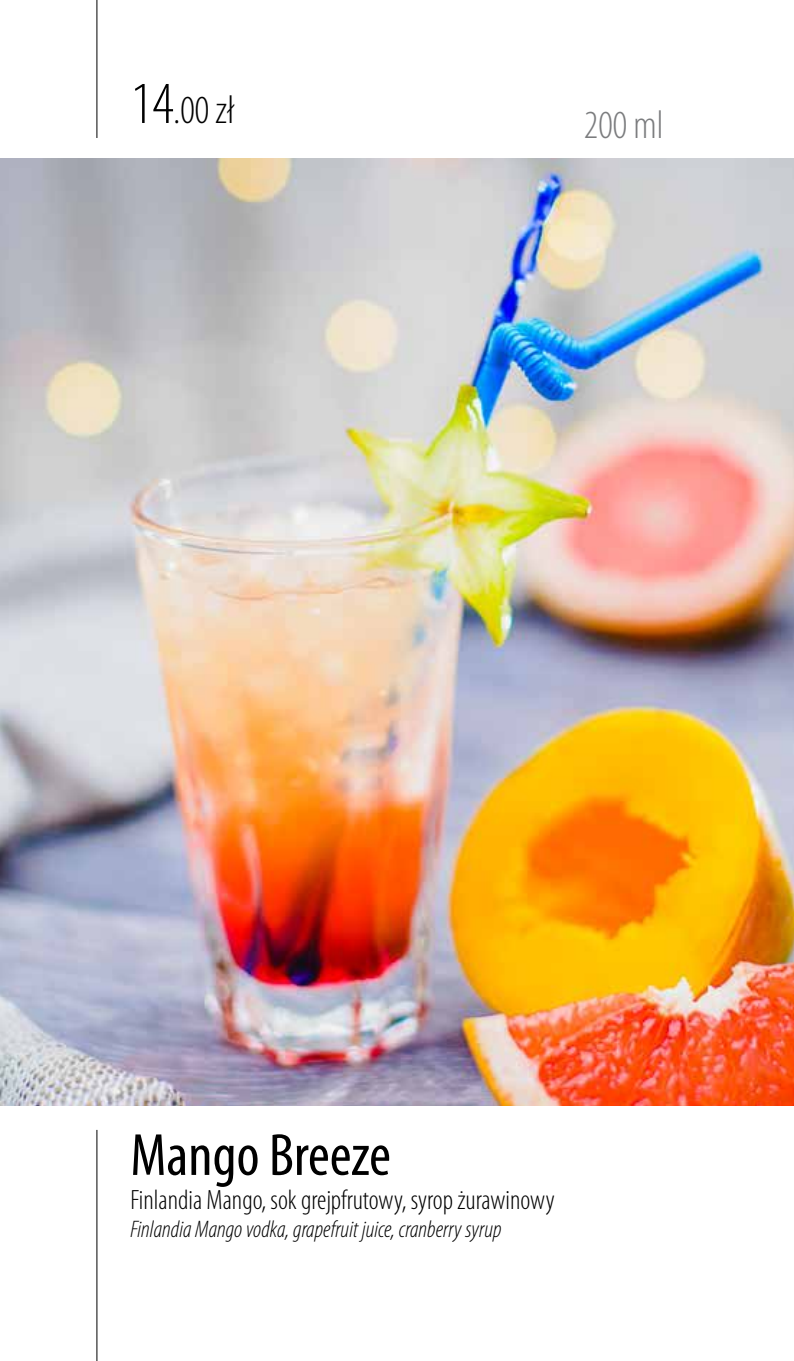
<style>
.page{position:relative;width:794px;height:1361px;background:#fff}
.page>*{position:absolute;margin:0;border:0;box-sizing:border-box;transform-origin:0 0}
.t1{font:condensed 60px "Myriad Pro";color:#000}
.t2{font:300 condensed 40px "Myriad Pro";color:#000}
.t3{font:300 condensed 40px "Myriad Pro";color:#7b7c7e}
.t4{font:300 condensed 28px "Myriad Pro";color:#000}
.t5{font:italic 300 condensed 24px "Myriad Pro";color:#000}
.s1{font-size:60px}
</style>
<div class="page">
<hr style="left:96px;top:1130px;width:1px;height:231px;background:#000">
<hr style="left:96px;top:0;width:1px;height:138px;background:#000">
<img style="left:0;top:159px;width:794px;height:947px">
<h2 class="t2" style="left:130px;top:88px;width:105px"><span class="s1">14</span>.00 zł</h2>
<h2 class="t3" style="left:584px;top:103px;width:81px">200 ml</h2>
<h1 class="t1" style="left:130px;top:1122px;width:262px">Mango Breeze</h1>
<p class="t4" style="left:130px;top:1184px;width:425px">Finlandia Mango, sok grejpfrutowy, syrop żurawinowy</p>
<p class="t5" style="left:130px;top:1216px;width:372px">Finlandia Mango vodka, grapefruit juice, cranberry syrup</p>
</div>
